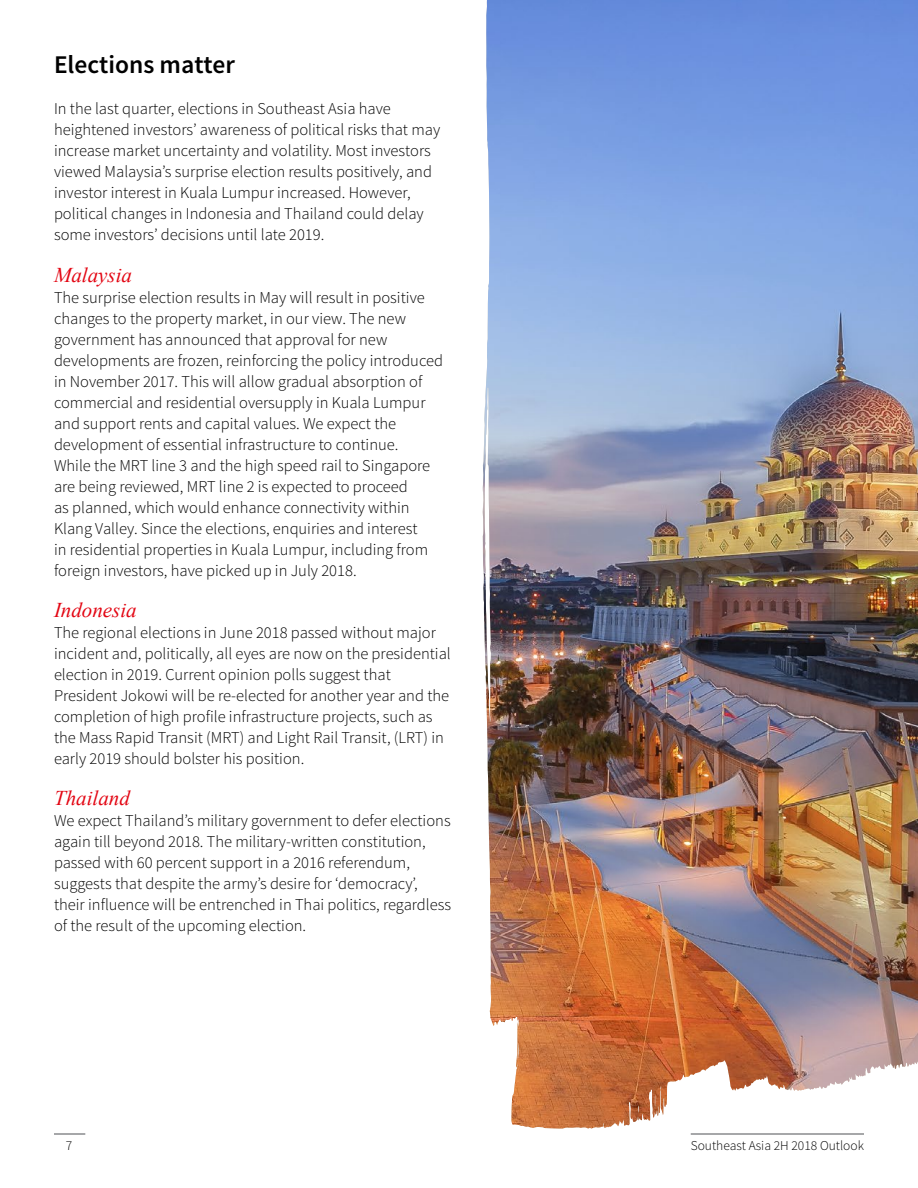
<style>
.page{position:relative;width:918px;height:1188px;background:#fff}
.page>*{position:absolute;margin:0;border:0;box-sizing:border-box;transform-origin:0 0}
.t1{font:600 25.5px "Source Sans Pro";color:#000}
.body{font:italic 21px "Times New Roman";color:#e30613}
.body-2{font:300 16.5px/21px "Source Sans Pro";color:#000}
.t2{font:300 13.5px "Source Sans Pro";color:#000}
</style>
<div class="page">
<hr style="left:54px;top:1133px;width:31px;height:2px;background:#626468">
<hr style="left:691px;top:1133px;width:173px;height:2px;background:#626468">
<img style="left:502px;top:0;width:416px;height:1129px">
<img style="left:483px;top:0;width:19px;height:1026px">
<h1 class="t1" style="left:54px;top:49px;width:183px">Elections matter</h1>
<p class="body-2" style="left:54px;top:98px;width:388px">In the last quarter, elections in Southeast Asia have heightened investors’ awareness of political risks that may increase market uncertainty and volatility. Most investors viewed Malaysia’s surprise election results positively, and investor interest in Kuala Lumpur increased. However, political changes in Indonesia and Thailand could delay some investors’ decisions until late 2019.</p>
<p class="body" style="left:54px;top:260px;width:80px">Malaysia</p>
<p class="body-2" style="left:54px;top:287px;width:391px">The surprise election results in May will result in positive changes to the property market, in our view. The new government has announced that approval for new developments are frozen, reinforcing the policy introduced in November 2017. This will allow gradual absorption of commercial and residential oversupply in Kuala Lumpur and support rents and capital values. We expect the development of essential infrastructure to continue.<br>While the MRT line 3 and the high speed rail to Singapore are being reviewed, MRT line 2 is expected to proceed<br>as planned, which would enhance connectivity within Klang Valley. Since the elections, enquiries and interest<br>in residential properties in Kuala Lumpur, including from foreign investors, have picked up in July 2018.</p>
<p class="body" style="left:54px;top:595px;width:84px">Indonesia</p>
<p class="body-2" style="left:54px;top:622px;width:398px">The regional elections in June 2018 passed without major incident and, politically, all eyes are now on the presidential election in 2019. Current opinion polls suggest that President Jokowi will be re-elected for another year and the completion of high profile infrastructure projects, such as the Mass Rapid Transit (MRT) and Light Rail Transit, (LRT) in early 2019 should bolster his position.</p>
<p class="body" style="left:54px;top:784px;width:77px">Thailand</p>
<p class="body-2" style="left:54px;top:810px;width:399px">We expect Thailand’s military government to defer elections again till beyond 2018. The military-written constitution, passed with 60 percent support in a 2016 referendum, suggests that despite the army’s desire for ‘democracy’, their influence will be entrenched in Thai politics, regardless of the result of the upcoming election.</p>
<p class="t2" style="left:66px;top:1137px;width:8px">7</p>
<p class="t2" style="left:691px;top:1137px;width:175px">Southeast Asia 2H 2018 Outlook</p>
</div>
